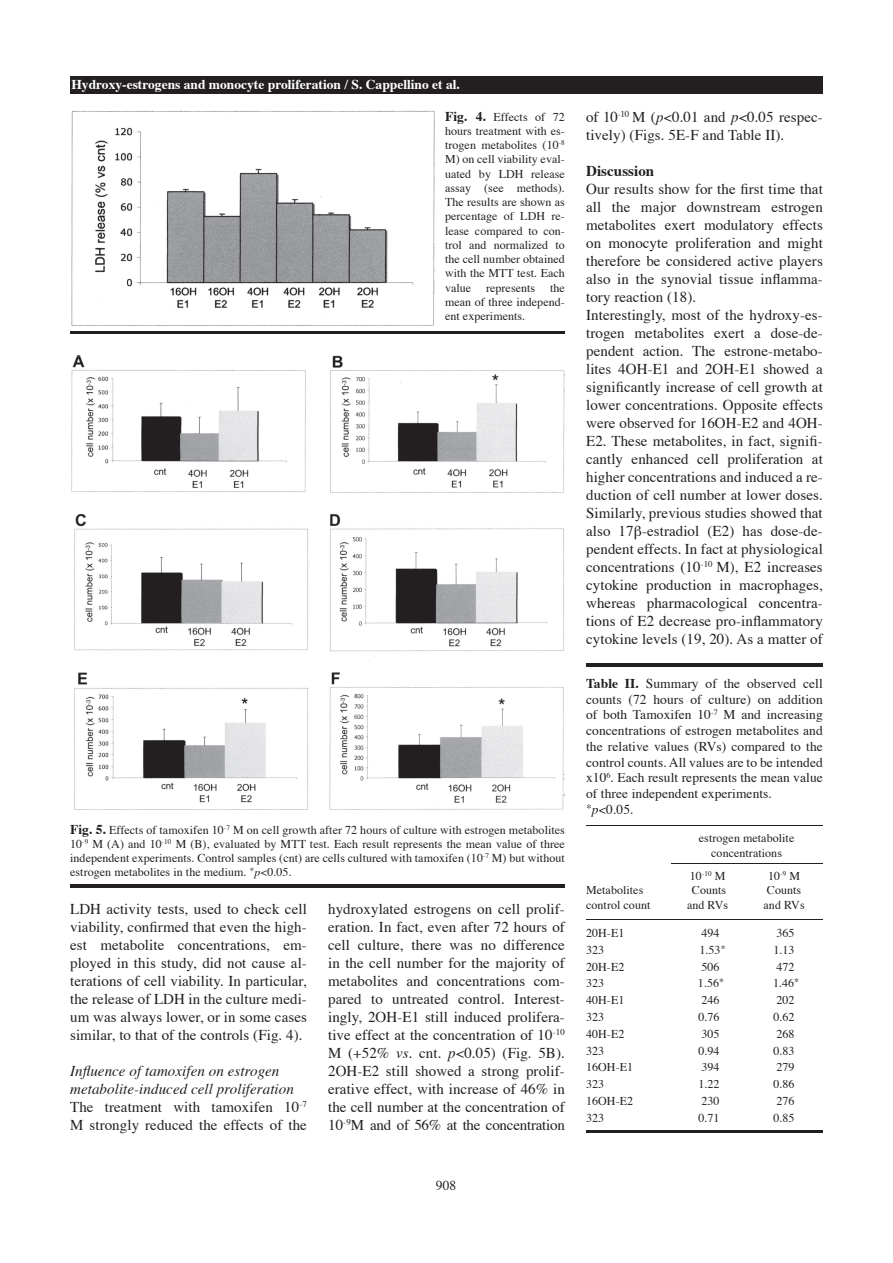
<style>
.page{position:relative;width:893px;height:1263px;background:#fff}
.page>*{position:absolute;margin:0;border:0;box-sizing:border-box;transform-origin:0 0}
.t1{font:15px/18px "Times";letter-spacing:.005em;color:#231f20;text-align:justify}
.t2{font:italic 15px/18px "Times";letter-spacing:.005em;color:#231f20}
.t3{font:700 15px "Times";letter-spacing:.005em;color:#231f20}
.t4{font:13.5px/15.8px "Times";letter-spacing:.005em;color:#231f20}
.t5{font:700 13.5px "Times";color:#fff}
.t6{font:12px/14.2px "Times";letter-spacing:.005em;color:#231f20;text-align:justify}
.s1{font-weight:700;font-size:13.5px}
.s2{font-style:italic}
.s3{font-style:normal}
.s4{font-weight:700}
</style>
<div class="page">
<div style="left:70px;top:77px;width:753px;height:17px;background:#231f20"></div>
<img style="left:71px;top:355px;width:494px;height:455px">
<img style="left:71px;top:111px;width:364px;height:215px">
<hr style="left:70px;top:331px;width:495px;height:3px;background:#231f20">
<hr style="left:70px;top:885px;width:495px;height:3px;background:#231f20">
<hr style="left:586px;top:664px;width:237px;height:3px;background:#231f20">
<hr style="left:586px;top:825px;width:237px;height:1px;background:#231f20">
<hr style="left:671px;top:863px;width:152px;height:1px;background:#231f20">
<hr style="left:586px;top:919px;width:237px;height:1px;background:#231f20">
<hr style="left:586px;top:1130px;width:237px;height:3px;background:#231f20">
<p class="t5" style="left:71px;top:71px;width:390px">Hydroxy-estrogens and monocyte proliferation / S. Cappellino et al.</p>
<p class="t6" style="left:445px;top:108px;width:121px"><span class="s1">Fig. 4.</span> Effects of 72 hours treatment with es&shy;trogen metabolites (10<sup>-8<br></sup>M) on cell viability eval&shy;uated by LDH release assay (see methods).<br>The results are shown as percentage of LDH re&shy;lease compared to con&shy;trol and normalized to the cell number obtained with the MTT test. Each value represents the mean of three independ&shy;ent experiments.</p>
<p class="t6" style="left:70px;top:821px;width:496px"><span class="s1">Fig. 5.</span> Effects of tamoxifen 10<sup>-7</sup> M on cell growth after 72 hours of culture with estrogen metabolites 10<sup>-9</sup> M (A) and 10<sup>-10</sup> M (B), evaluated by MTT test. Each result represents the mean value of three independent experiments. Control samples (cnt) are cells cultured with tamoxifen (10<sup>-7</sup> M) but without estrogen metabolites in the medium. <sup>*</sup><span class="s2">p</span>&lt;0.05.</p>
<p class="t1" style="left:70px;top:899px;width:238px">LDH activity tests, used to check cell viability, confirmed that even the high&shy;est metabolite concentrations, em&shy;ployed in this study, did not cause al&shy;terations of cell viability. In particular, the release of LDH in the culture medi&shy;um was always lower, or in some cases similar, to that of the controls (Fig. 4).</p>
<p class="t2" style="left:70px;top:1061px;width:238px">Influence of tamoxifen on estrogen metabolite-induced cell proliferation <span class="s3">The treatment with tamoxifen 10</span><sup>-7<br></sup><span class="s3">M strongly reduced the effects of the</span></p>
<p class="t1" style="left:328px;top:899px;width:238px">hydroxylated estrogens on cell prolif&shy;eration. In fact, even after 72 hours of cell culture, there was no difference in the cell number for the majority of metabolites and concentrations com&shy;pared to untreated control. Interest&shy;ingly, 2OH-E1 still induced prolifera&shy;tive effect at the concentration of 10<sup>-10<br></sup>M (+52% <span class="s2">vs</span>. cnt. <span class="s2">p</span>&lt;0.05) (Fig. 5B).<br>2OH-E2 still showed a strong prolif&shy;erative effect, with increase of 46% in the cell number at the concentration of 10<sup>-9</sup>M and of 56% at the concentration</p>
<p class="t4" style="left:436px;top:1176px;width:22px">908</p>
<p class="t1" style="left:586px;top:106px;width:238px">of 10<sup>-10</sup> M (<span class="s2">p</span>&lt;0.01 and <span class="s2">p</span>&lt;0.05 respec&shy;tively) (Figs. 5E-F and Table II).</p>
<p class="t3" style="left:586px;top:156px;width:70px">Discussion</p>
<p class="t1" style="left:586px;top:178px;width:238px;text-align:left">Our results show for the first time that all the major downstream estrogen metabolites exert modulatory effects on monocyte proliferation and might therefore be considered active players also in the synovial tissue inflamma&shy;tory reaction (18).<br>Interestingly, most of the hydroxy-es&shy;trogen metabolites exert a dose-de&shy;pendent action. The estrone-metabo&shy;lites 4OH-E1 and 2OH-E1 showed a significantly increase of cell growth at lower concentrations. Opposite effects were observed for 16OH-E2 and 4OH-E2. These metabolites, in fact, signifi&shy;cantly enhanced cell proliferation at higher concentrations and induced a re&shy;duction of cell number at lower doses.<br>Similarly, previous studies showed that also 17 -estradiol (E2) has dose-de&shy;pendent effects. In fact at physiological concentrations (10<sup>-10</sup> M), E2 increases cytokine production in macrophages, whereas pharmacological concentra&shy;tions of E2 decrease pro-inflammatory cytokine levels (19, 20). As a matter of</p>
<p class="t4" style="left:586px;top:674px;width:238px"><span class="s4">Table II.</span> Summary of the observed cell counts (72 hours of culture) on addition of both Tamoxifen 10<sup>-7</sup> M and increasing concentrations of estrogen metabolites and the relative values (RVs) compared to the control counts. All values are to be intended x10<sup>6</sup>. Each result represents the mean value of three independent experiments.<br><sup>*</sup><span class="s2">p</span>&lt;0.05.</p>
<p class="t6" style="left:699px;top:830px;width:97px;text-align:center">estrogen metabolite concentrations</p>
<p class="t6" style="left:690px;top:868px;width:37px">10<sup>-10</sup> M</p>
<p class="t6" style="left:768px;top:868px;width:33px">10<sup>-9</sup> M</p>
<p class="t6" style="left:586px;top:882px;width:59px">Metabolites</p>
<p class="t6" style="left:692px;top:882px;width:36px">Counts</p>
<p class="t6" style="left:767px;top:882px;width:36px">Counts</p>
<p class="t6" style="left:586px;top:896px;width:66px">control count</p>
<p class="t6" style="left:687px;top:896px;width:43px">and RVs</p>
<p class="t6" style="left:764px;top:896px;width:43px">and RVs</p>
<p class="t6" style="left:586px;top:925px;width:40px">20H-E1</p>
<p class="t6" style="left:701px;top:925px;width:20px">494</p>
<p class="t6" style="left:776px;top:925px;width:20px">365</p>
<p class="t6" style="left:586px;top:942px;width:20px">323</p>
<p class="t6" style="left:699px;top:942px;width:28px">1.53<sup>*</sup></p>
<p class="t6" style="left:773px;top:942px;width:23px">1.13</p>
<p class="t6" style="left:586px;top:958px;width:40px">20H-E2</p>
<p class="t6" style="left:701px;top:958px;width:20px">506</p>
<p class="t6" style="left:776px;top:958px;width:20px">472</p>
<p class="t6" style="left:586px;top:975px;width:20px">323</p>
<p class="t6" style="left:698px;top:975px;width:28px">1.56<sup>*</sup></p>
<p class="t6" style="left:773px;top:975px;width:28px">1.46<sup>*</sup></p>
<p class="t6" style="left:586px;top:992px;width:40px">40H-E1</p>
<p class="t6" style="left:701px;top:992px;width:20px">246</p>
<p class="t6" style="left:776px;top:992px;width:20px">202</p>
<p class="t6" style="left:586px;top:1009px;width:20px">323</p>
<p class="t6" style="left:698px;top:1009px;width:23px">0.76</p>
<p class="t6" style="left:773px;top:1009px;width:23px">0.62</p>
<p class="t6" style="left:586px;top:1026px;width:40px">40H-E2</p>
<p class="t6" style="left:701px;top:1026px;width:20px">305</p>
<p class="t6" style="left:776px;top:1026px;width:20px">268</p>
<p class="t6" style="left:586px;top:1042px;width:20px">323</p>
<p class="t6" style="left:698px;top:1042px;width:23px">0.94</p>
<p class="t6" style="left:773px;top:1042px;width:23px">0.83</p>
<p class="t6" style="left:586px;top:1059px;width:49px">16OH-E1</p>
<p class="t6" style="left:701px;top:1059px;width:20px">394</p>
<p class="t6" style="left:776px;top:1059px;width:20px">279</p>
<p class="t6" style="left:586px;top:1076px;width:20px">323</p>
<p class="t6" style="left:698px;top:1076px;width:23px">1.22</p>
<p class="t6" style="left:773px;top:1076px;width:23px">0.86</p>
<p class="t6" style="left:586px;top:1093px;width:49px">16OH-E2</p>
<p class="t6" style="left:701px;top:1093px;width:20px">230</p>
<p class="t6" style="left:776px;top:1093px;width:20px">276</p>
<p class="t6" style="left:586px;top:1110px;width:20px">323</p>
<p class="t6" style="left:698px;top:1110px;width:23px">0.71</p>
<p class="t6" style="left:773px;top:1110px;width:23px">0.85</p>
</div>
